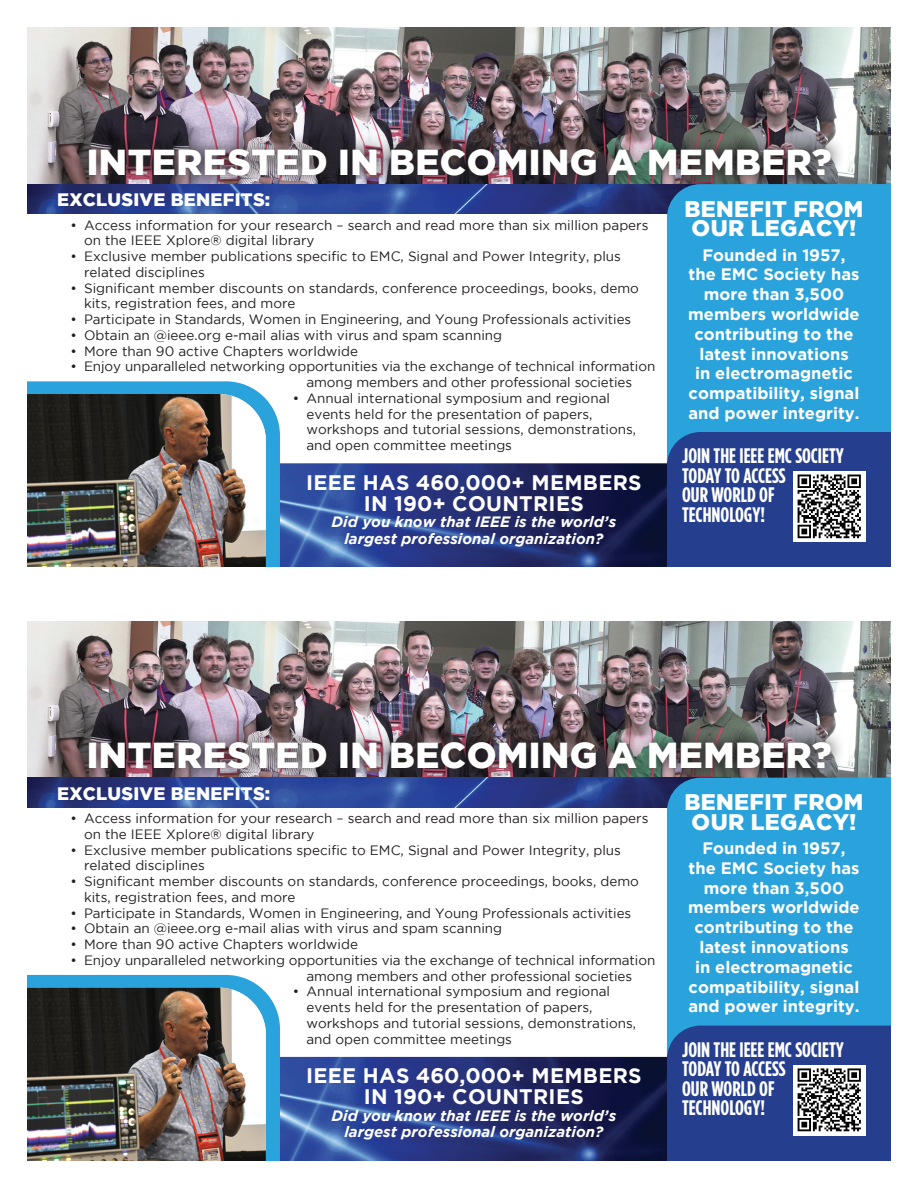
<style>
.page{position:relative;width:918px;height:1188px;background:#fff}
.page>*{position:absolute;margin:0;border:0;box-sizing:border-box;transform-origin:0 0}
.t1{font:900 36px "Gotham";letter-spacing:.015em;color:#fff}
.t2{font:900 22.5px/19.5px "Gotham";letter-spacing:.015em;color:#fff;text-align:center}
.t3{font:700 21px/19.5px "Gotham Condensed";color:#fff}
.t4{font:700 21px/21px "Gotham";letter-spacing:.015em;color:#fff;text-align:center}
.t5{font:900 18px "Gotham";letter-spacing:.015em;color:#fff}
.t6{font:700 16.5px/19.8px "Gotham";color:#fff;text-align:center}
.t7{font:italic 700 15px/16.5px "Gotham";color:#fff;text-align:center}
.t8{font:13.5px/15.8px "Gotham";color:#231f20}
</style>
<div class="page">
<img style="left:27px;top:27px;width:864px;height:157px">
<img style="left:74px;top:134px;width:771px;height:50px">
<img style="left:27px;top:184px;width:640px;height:30px">
<div style="left:667px;top:184px;width:224px;height:248px;background:#2aa2db"></div>
<img style="left:280px;top:463px;width:387px;height:104px">
<div style="left:667px;top:432px;width:224px;height:135px;background:#253f8e"></div>
<img style="left:793px;top:472px;width:73px;height:70px">
<svg style="left:27px;top:381px;width:253px;height:186px;background:#44addf"></svg>
<img style="left:27px;top:394px;width:239px;height:173px">
<img style="left:27px;top:621px;width:864px;height:157px">
<img style="left:74px;top:728px;width:771px;height:50px">
<img style="left:27px;top:778px;width:640px;height:29px">
<div style="left:667px;top:778px;width:224px;height:248px;background:#2aa2db"></div>
<img style="left:280px;top:1057px;width:387px;height:104px">
<div style="left:667px;top:1026px;width:224px;height:135px;background:#253f8e"></div>
<img style="left:793px;top:1065px;width:73px;height:70px">
<svg style="left:27px;top:975px;width:253px;height:186px;background:#42aadc"></svg>
<img style="left:27px;top:988px;width:239px;height:173px">
<h1 class="t1" style="left:87px;top:141px;width:746px">INTERESTED IN BECOMING A MEMBER?</h1>
<h2 class="t2" style="left:685px;top:198px;width:180px">BENEFIT FROM<br>OUR LEGACY!</h2>
<p class="t6" style="left:688px;top:244px;width:173px">Founded in 1957, the EMC Society has more than 3,500 members worldwide contributing to the latest innovations<br>in electromagnetic compatibility, signal and power integrity.</p>
<h3 class="t5" style="left:57px;top:190px;width:214px">EXCLUSIVE BENEFITS:</h3>
<p class="t8" style="left:84px;top:217px;width:566px;text-indent:-14px">• Access information for your research – search and read more than six million papers on the IEEE Xplore® digital library</p>
<p class="t8" style="left:84px;top:248px;width:538px;text-indent:-14px">• Exclusive member publications specific to EMC, Signal and Power Integrity, plus related disciplines</p>
<p class="t8" style="left:84px;top:280px;width:556px;text-indent:-14px">• Significant member discounts on standards, conference proceedings, books, demo kits, registration fees, and more</p>
<p class="t8" style="left:71px;top:311px;width:562px">• Participate in Standards, Women in Engineering, and Young Professionals activities</p>
<p class="t8" style="left:71px;top:327px;width:433px">• Obtain an @ieee.org e-mail alias with virus and spam scanning</p>
<p class="t8" style="left:71px;top:343px;width:289px">• More than 90 active Chapters worldwide</p>
<p class="t8" style="left:306px;top:359px;width:350px;text-indent:-236px">• Enjoy unparalleled networking opportunities via the exchange of technical information among members and other professional societies</p>
<p class="t8" style="left:306px;top:390px;width:331px;text-indent:-14px">• Annual international symposium and regional events held for the presentation of papers, workshops and tutorial sessions, demonstrations, and open committee meetings</p>
<h3 class="t4" style="left:306px;top:471px;width:337px">IEEE HAS 460,000+ MEMBERS<br>IN 190+ COUNTRIES</h3>
<p class="t7" style="left:332px;top:513px;width:286px">Did you know that IEEE is the world’s largest professional organization?</p>
<h3 class="t3" style="left:682px;top:446px;width:163px">JOIN THE IEEE EMC SOCIETY<br>TODAY TO ACCESS<br>OUR WORLD OF<br>TECHNOLOGY!</h3>
<h1 class="t1" style="left:87px;top:735px;width:746px">INTERESTED IN BECOMING A MEMBER?</h1>
<h2 class="t2" style="left:685px;top:792px;width:180px">BENEFIT FROM<br>OUR LEGACY!</h2>
<p class="t6" style="left:688px;top:838px;width:173px">Founded in 1957, the EMC Society has more than 3,500 members worldwide contributing to the latest innovations<br>in electromagnetic compatibility, signal and power integrity.</p>
<h3 class="t5" style="left:57px;top:783px;width:214px">EXCLUSIVE BENEFITS:</h3>
<p class="t8" style="left:84px;top:810px;width:566px;text-indent:-14px">• Access information for your research – search and read more than six million papers on the IEEE Xplore® digital library</p>
<p class="t8" style="left:84px;top:842px;width:538px;text-indent:-14px">• Exclusive member publications specific to EMC, Signal and Power Integrity, plus related disciplines</p>
<p class="t8" style="left:84px;top:873px;width:556px;text-indent:-14px">• Significant member discounts on standards, conference proceedings, books, demo kits, registration fees, and more</p>
<p class="t8" style="left:71px;top:905px;width:562px">• Participate in Standards, Women in Engineering, and Young Professionals activities</p>
<p class="t8" style="left:71px;top:921px;width:433px">• Obtain an @ieee.org e-mail alias with virus and spam scanning</p>
<p class="t8" style="left:71px;top:936px;width:289px">• More than 90 active Chapters worldwide</p>
<p class="t8" style="left:306px;top:952px;width:350px;text-indent:-236px">• Enjoy unparalleled networking opportunities via the exchange of technical information among members and other professional societies</p>
<p class="t8" style="left:306px;top:984px;width:331px;text-indent:-14px">• Annual international symposium and regional events held for the presentation of papers, workshops and tutorial sessions, demonstrations, and open committee meetings</p>
<h3 class="t4" style="left:306px;top:1065px;width:337px">IEEE HAS 460,000+ MEMBERS<br>IN 190+ COUNTRIES</h3>
<p class="t7" style="left:332px;top:1107px;width:286px">Did you know that IEEE is the world’s largest professional organization?</p>
<h3 class="t3" style="left:682px;top:1040px;width:163px">JOIN THE IEEE EMC SOCIETY<br>TODAY TO ACCESS<br>OUR WORLD OF<br>TECHNOLOGY!</h3>
</div>
